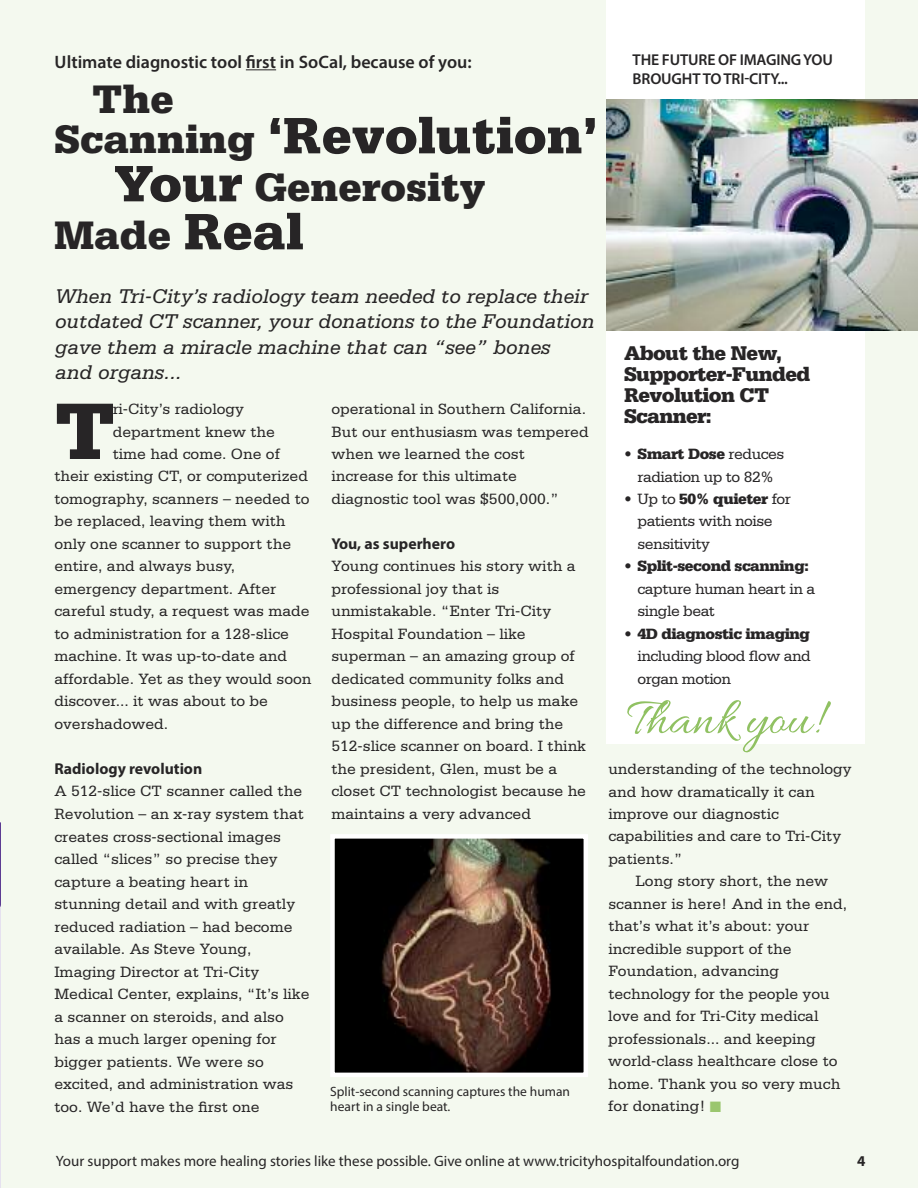
<style>
.page{position:relative;width:918px;height:1188px;background:#f4f9ef}
.page>*{position:absolute;margin:0;border:0;box-sizing:border-box;transform-origin:0 0}
.t1{font:900 84.6px "Serifa Std";color:#272526}
.t2{font:900 54px "Serifa Std";color:#272526}
.t3{font:53.7px "Allura";color:#90c162}
.t4{font:900 42px/48px "Serifa Std";color:#272526}
.t5{font:italic 21px/25.2px "Serifa Std";color:#272526}
.t6{font:900 21px/21px "Serifa Std";letter-spacing:-.03em;color:#272526}
.t7{font:600 18px "Myriad Pro";color:#272526}
.t8{font:15.75px/22.5px "Serifa Std";color:#272526}
.t9{font:15.75px/22.5px "Serifa Std";letter-spacing:-.03em;color:#272526}
.t10{font:600 15.75px/18.9px "Myriad Pro";letter-spacing:-.01em;color:#272526}
.t11{font:700 15.75px "Myriad Pro";color:#272526}
.t12{font:15px "Myriad Pro";color:#272526}
.t13{font:700 15px "Myriad Pro";color:#272526}
.t14{font:13.5px/15px "Myriad Pro";color:#272526}
.s1{font-size:42px}
.s2{font-size:54px}
.s3{font-weight:900}
.s4{color:#9ac66e}
</style>
<div class="page">
<div style="left:606px;top:0;width:258px;height:744px;background:#fff"></div>
<hr style="left:246px;top:69px;width:30px;height:1px;background:#272526">
<img style="left:335px;top:839px;width:248px;height:233px">
<div style="left:330px;top:834px;width:258px;height:243px;border:4px solid #fff"></div>
<img style="left:606px;top:99px;width:312px;height:232px">
<img style="left:0;top:823px;width:1px;height:365px">
<p class="t7" style="left:55px;top:55px;width:419px">ultimate diagnostic tool first in socal, because of you:</p>
<h3 class="t4" style="left:92px;top:78px;width:83px">The</h3>
<h2 class="t2" style="left:55px;top:117px;width:545px"><span class="s1">Scanning</span> ‘Revolution’</h2>
<h3 class="t4" style="left:55px;top:167px;width:433px;text-indent:60px"><span class="s2">Your</span> Generosity<br>Made <span class="s2">Real</span></h3>
<p class="t10" style="left:633px;top:51px;width:202px">the Future oF imagingyou broughttotri-city...</p>
<h3 class="t5" style="left:55px;top:285px;width:541px">When Tri-City’s radiology team needed to replace their outdated CT scanner, your donations to the Foundation gave them a miracle machine that can “see” bones<br>and organs...</h3>
<h1 class="t1" style="left:54px;top:402px;width:63px">T</h1>
<p class="t8" style="left:113px;top:399px;width:133px">ri-City’s radiology</p>
<p class="t8" style="left:331px;top:399px;width:259px">operational in Southern California.<br>But our enthusiasm was tempered when we learned the cost increase for this ultimate diagnostic tool was $500,000.”</p>
<p class="t11" style="left:331px;top:538px;width:125px">You, as superhero</p>
<p class="t8" style="left:331px;top:556px;width:256px">Young continues his story with a professional joy that is unmistakable. “Enter Tri-City<br>Hospital Foundation – like superman – an amazing group of dedicated community folks and business people, to help us make up the difference and bring the<br>512-slice scanner on board. I think the president, Glen, must be a closet CT technologist because he maintains a very advanced</p>
<p class="t8" style="left:113px;top:421px;width:164px">department knew the</p>
<p class="t8" style="left:113px;top:444px;width:169px">time had come. One of</p>
<p class="t8" style="left:54px;top:466px;width:255px">their existing CT, or computerized</p>
<p class="t8" style="left:54px;top:489px;width:257px">tomography, scanners – needed to</p>
<p class="t8" style="left:54px;top:511px;width:233px">be replaced, leaving them with</p>
<p class="t8" style="left:54px;top:534px;width:238px">only one scanner to support the</p>
<p class="t8" style="left:54px;top:556px;width:182px">entire, and always busy,</p>
<p class="t8" style="left:54px;top:579px;width:223px">emergency department. After</p>
<p class="t8" style="left:54px;top:601px;width:257px">careful study, a request was made</p>
<p class="t8" style="left:54px;top:624px;width:236px">to administration for a 128-slice</p>
<p class="t8" style="left:54px;top:646px;width:234px">machine. It was up-to-date and</p>
<p class="t8" style="left:54px;top:669px;width:259px">affordable. Yet as they would soon</p>
<p class="t8" style="left:54px;top:691px;width:215px">discover... it was about to be</p>
<p class="t8" style="left:54px;top:714px;width:115px">overshadowed.</p>
<p class="t11" style="left:54px;top:763px;width:149px">Radiology revolution</p>
<p class="t8" style="left:54px;top:781px;width:257px">A 512-slice CT scanner called the<br>Revolution – an x-ray system that creates cross-sectional images called “slices” so precise they capture a beating heart in stunning detail and with greatly reduced radiation – had become available. As Steve Young,<br>Imaging Director at Tri-City<br>Medical Center, explains, “It’s like a scanner on steroids, and also has a much larger opening for bigger patients. We were so excited, and administration was too. We’d have the first one</p>
<p class="t14" style="left:330px;top:1085px;width:241px">Split-second scanning captures the human heart in a single beat.</p>
<h3 class="t6" style="left:624px;top:344px;width:188px">About the New,<br>Supporter-Funded<br>Revolution CT<br>Scanner:</h3>
<p class="t9" style="left:624px;top:444px;width:162px;text-align:center">• <span class="s3">Smart Dose</span> reduces radiation up to 82%</p>
<p class="t9" style="left:638px;top:489px;width:155px;text-indent:-13px">• Up to <span class="s3">50% quieter</span> for patients with noise sensitivity</p>
<p class="t9" style="left:638px;top:556px;width:179px;text-indent:-14px">• <span class="s3">Split-second scanning: </span>capture human heart in a single beat</p>
<p class="t8" style="left:638px;top:624px;width:175px;text-align:justify;text-indent:-14px">• <span class="s3">4D diagnostic imaging </span>including blood flow and organ motion</p>
<h3 class="t3" style="left:627px;top:689px;width:194px">Thank you!</h3>
<p class="t8" style="left:608px;top:759px;width:245px">understanding of the technology and how dramatically it can improve our diagnostic capabilities and care to Tri-City patients.”</p>
<p class="t8" style="left:608px;top:871px;width:240px;text-indent:27px">Long story short, the new scanner is here! And in the end, that’s what it’s about: your incredible support of the<br>Foundation, advancing technology for the people you love and for Tri-City medical professionals... and keeping world-class healthcare close to home. Thank you so very much for donating! <span class="s4">■</span></p>
<p class="t12" style="left:56px;top:1155px;width:685px">Your support makes more healing stories like these possible. Give online at www.tricityhospitalfoundation.org</p>
<p class="t13" style="left:857px;top:1155px;width:10px">4</p>
</div>
